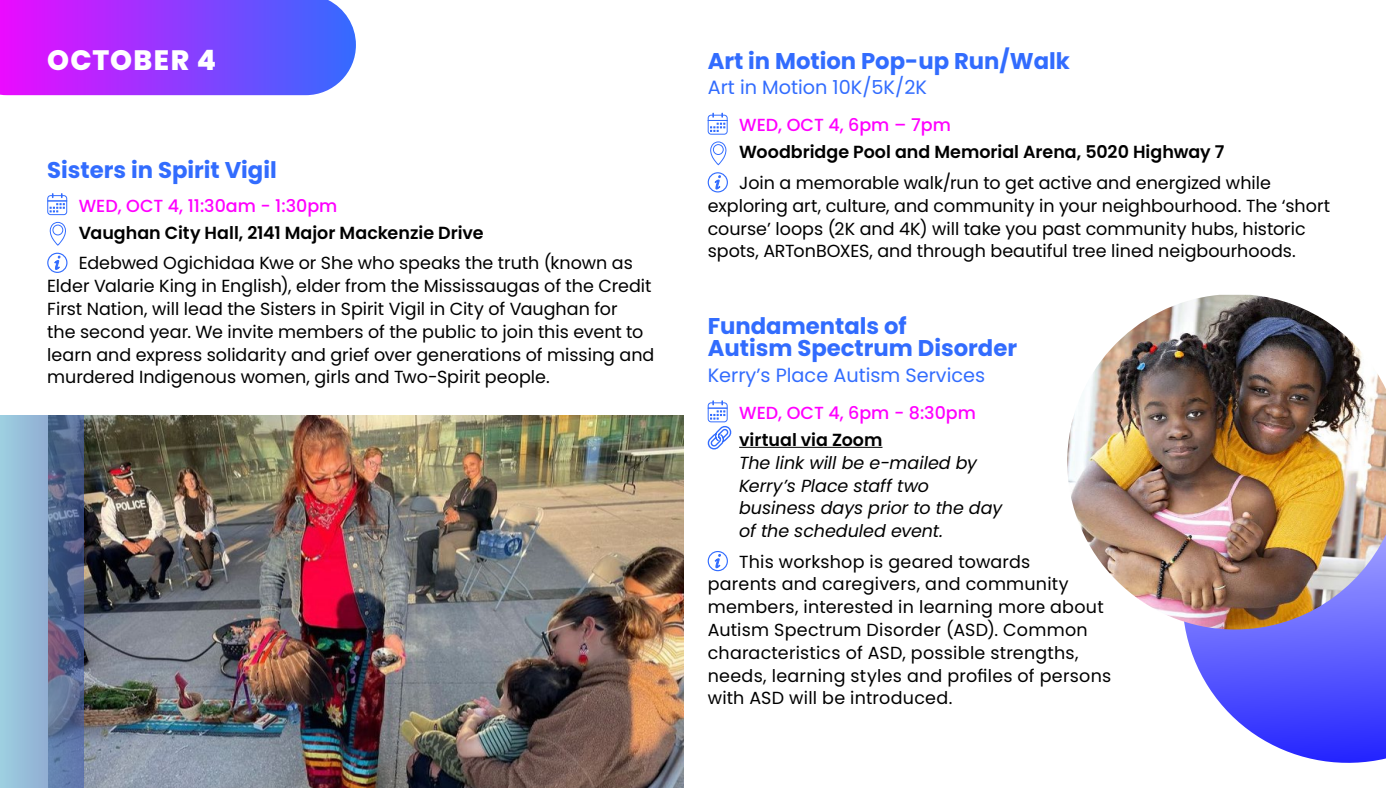
<style>
.page{position:relative;width:1386px;height:788px;background:#fff}
.page>*{position:absolute;margin:0;border:0;box-sizing:border-box;transform-origin:0 0}
.t1{font:800 28px "Poppins";letter-spacing:.045em;color:#fff}
.t2{font:700 22.75px/22.8px "Poppins";color:#326cfe}
.t3{font:19.25px "Poppins";color:#326cfe}
.t4{font:17.5px/22.8px "Poppins";color:#000}
.t5{font:600 17.5px "Poppins";color:#000}
.t6{font:italic 17.5px/22.8px "Poppins";color:#000}
.t7{font:500 17.5px "Poppins";color:#f0f}
</style>
<div class="page">
<svg style="left:47px;top:193px;width:20px;height:22px"></svg>
<svg style="left:50px;top:222px;width:16px;height:24px"></svg>
<div style="left:47px;top:253px;width:20px;height:20px;border:1px solid #326cfe;border-radius:50%"></div>
<svg style="left:54px;top:256px;width:6px;height:14px"></svg>
<img style="left:83px;top:416px;width:601px;height:372px">
<svg style="left:708px;top:113px;width:20px;height:22px"></svg>
<svg style="left:710px;top:141px;width:17px;height:24px"></svg>
<div style="left:708px;top:172px;width:20px;height:20px;border:1px solid #326cfe;border-radius:50%"></div>
<svg style="left:715px;top:175px;width:6px;height:14px"></svg>
<hr style="left:739px;top:447px;width:144px;height:1px;background:#000">
<svg style="left:707px;top:400px;width:25px;height:50px"></svg>
<div style="left:708px;top:551px;width:20px;height:20px;border:1px solid #326cfe;border-radius:50%"></div>
<svg style="left:715px;top:554px;width:6px;height:14px"></svg>
<svg style="left:0;top:416px;width:83px;height:372px;background:#7a98b9"></svg>
<svg style="left:0;top:0;width:356px;height:95px;background:#943dff"></svg>
<svg style="left:1185px;top:629px;width:201px;height:134px"></svg>
<img style="left:1067px;top:295px;width:319px;height:334px">
<h1 class="t1" style="left:47px;top:44px;width:170px">OCTOBER 4</h1>
<h2 class="t2" style="left:47px;top:159px;width:231px">Sisters in Spirit Vigil</h2>
<p class="t7" style="left:79px;top:195px;width:260px">WED, OCT 4, 11:30am - 1:30pm</p>
<p class="t5" style="left:79px;top:222px;width:406px">Vaughan City Hall, 2141 Major Mackenzie Drive</p>
<p class="t4" style="left:47px;top:252px;width:609px;text-indent:32px">Edebwed Ogichidaa Kwe or She who speaks the truth (known as Elder Valarie King in English), elder from the Mississaugas of the Credit First Nation, will lead the Sisters in Spirit Vigil in City of Vaughan for<br>the second year. We invite members of the public to join this event to learn and express solidarity and grief over generations of missing and murdered Indigenous women, girls and Two-Spirit people.</p>
<h2 class="t2" style="left:708px;top:49px;width:364px">Art in Motion Pop-up Run/Walk</h2>
<p class="t3" style="left:708px;top:76px;width:221px">Art in Motion 10K/5K/2K</p>
<p class="t7" style="left:739px;top:115px;width:213px">WED, OCT 4, 6pm – 7pm</p>
<p class="t5" style="left:739px;top:142px;width:487px">Woodbridge Pool and Memorial Arena, 5020 Highway 7</p>
<p class="t4" style="left:708px;top:171px;width:624px;text-indent:32px">Join a memorable walk/run to get active and energized while exploring art, culture, and community in your neighbourhood. The ‘short course’ loops (2K and 4K) will take you past community hubs, historic spots, ARTonBOXES, and through beautiful tree lined neigbourhoods.</p>
<h2 class="t2" style="left:708px;top:314px;width:311px">Fundamentals of<br>Autism Spectrum Disorder</h2>
<p class="t3" style="left:708px;top:364px;width:279px">Kerry’s Place Autism Services</p>
<p class="t7" style="left:739px;top:402px;width:238px">WED, OCT 4, 6pm - 8:30pm</p>
<p class="t5" style="left:739px;top:429px;width:145px">virtual via Zoom</p>
<p class="t6" style="left:739px;top:451px;width:265px">The link will be e-mailed by<br>Kerry’s Place staff two business days prior to the day of the scheduled event.</p>
<p class="t4" style="left:708px;top:550px;width:405px;text-indent:32px">This workshop is geared towards<br>parents and caregivers, and community members, interested in learning more about Autism Spectrum Disorder (ASD). Common characteristics of ASD, possible strengths, needs, learning styles and profiles of persons with ASD will be introduced.</p>
</div>
